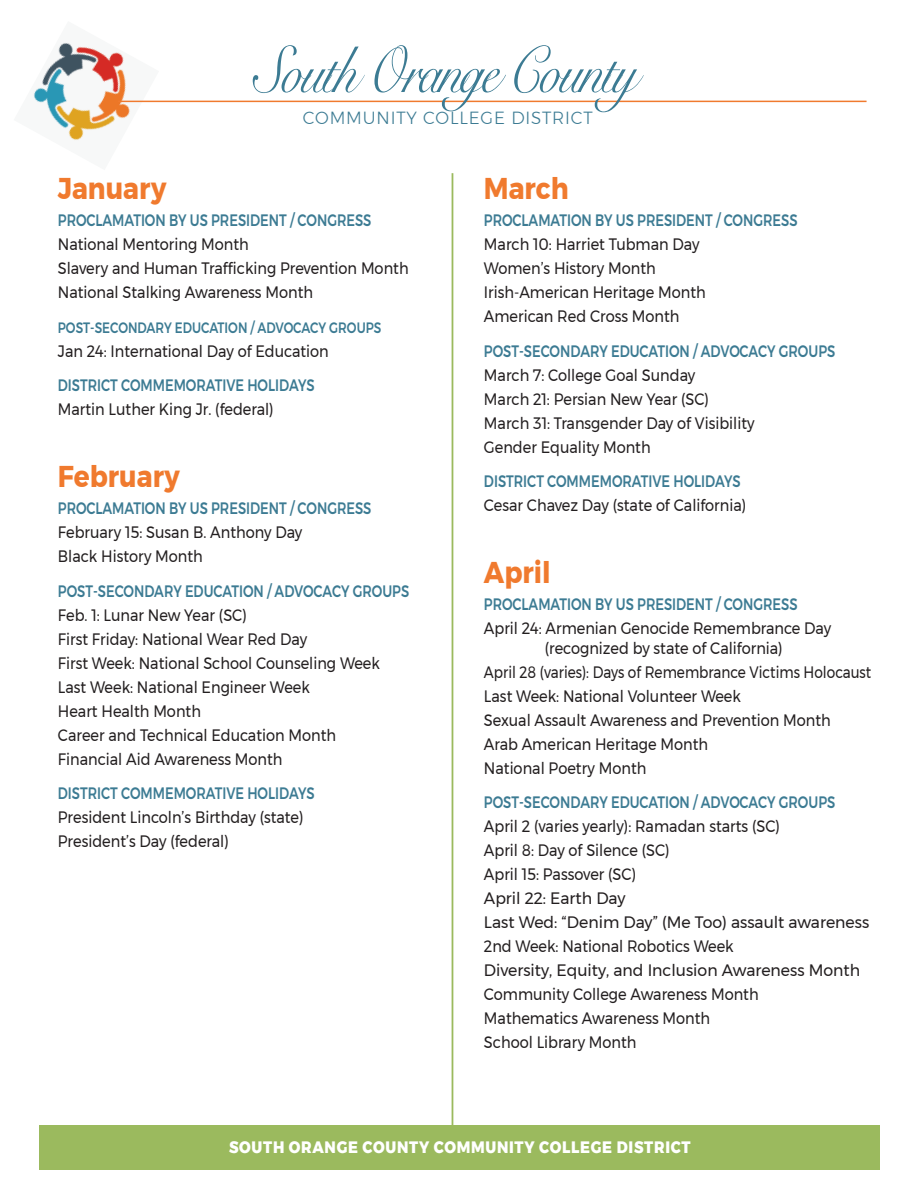
<style>
.page{position:relative;width:918px;height:1188px;background:#fff}
.page>*{position:absolute;margin:0;border:0;box-sizing:border-box;transform-origin:0 0}
.t1{font:65.85px "Snell Roundhand";letter-spacing:-.055em;color:#3c7b93;scale:.81 1}
.t2{font:700 30px "Montserrat";color:#f07a2e;scale:.88 1}
.t3{font:300 17.55px "Montserrat";letter-spacing:.05em;color:#3c7b93;scale:.96 1}
.t4{font:16.5px/24px "Montserrat";color:#231f20;scale:.88 1}
.t5{font:500 16.5px "Montserrat";color:#3c7b93;scale:.79 1}
.t6{font:16.5px/24px "Montserrat";color:#231f20;scale:.83 1}
.t7{font:800 16.5px "Montserrat";letter-spacing:.05em;color:#fff;scale:.88 1}
.t8{font:500 15px "Montserrat";color:#3c7b93;scale:.8 1}
</style>
<div class="page">
<hr style="left:452px;top:173px;width:1px;height:974px;background:#9bba5e">
<div style="left:39px;top:1125px;width:840px;height:45px;background:#9bba5e"></div>
<img style="left:33px;top:42px;width:126px;height:99px">
<hr style="left:118px;top:101px;width:749px;height:1px;background:#f07a2e">
<h1 class="t1" style="left:254px;top:33px;width:474px">South Orange County</h1>
<p class="t3" style="left:303px;top:104px;width:303px">COMMUNITY COLLEGE DISTRICT</p>
<h2 class="t2" style="left:58px;top:164px;width:125px">January</h2>
<p class="t5" style="left:58px;top:207px;width:398px">PROCLAMATION BY US PRESIDENT / CONGRESS</p>
<p class="t4" style="left:58px;top:232px;width:400px">National Mentoring Month<br>Slavery and Human Trafficking Prevention Month<br>National Stalking Awareness Month</p>
<p class="t8" style="left:58px;top:315px;width:406px">POST-SECONDARY EDUCATION / ADVOCACY GROUPS</p>
<p class="t4" style="left:58px;top:339px;width:309px">Jan 24: International Day of Education</p>
<p class="t5" style="left:58px;top:372px;width:327px">DISTRICT COMMEMORATIVE HOLIDAYS</p>
<p class="t4" style="left:58px;top:397px;width:247px">Martin Luther King Jr. (federal)</p>
<h2 class="t2" style="left:58px;top:452px;width:140px">February</h2>
<p class="t5" style="left:58px;top:495px;width:398px">PROCLAMATION BY US PRESIDENT / CONGRESS</p>
<p class="t4" style="left:58px;top:520px;width:279px">February 15: Susan B. Anthony Day<br>Black History Month</p>
<p class="t5" style="left:58px;top:578px;width:446px">POST-SECONDARY EDUCATION / ADVOCACY GROUPS</p>
<p class="t4" style="left:58px;top:603px;width:368px">Feb. 1: Lunar New Year (SC)<br>First Friday: National Wear Red Day<br>First Week: National School Counseling Week<br>Last Week: National Engineer Week<br>Heart Health Month<br>Career and Technical Education Month<br>Financial Aid Awareness Month</p>
<p class="t5" style="left:58px;top:780px;width:327px">DISTRICT COMMEMORATIVE HOLIDAYS</p>
<p class="t4" style="left:58px;top:805px;width:281px">President Lincoln’s Birthday (state)<br>President’s Day (federal)</p>
<h2 class="t2" style="left:484px;top:164px;width:98px">March</h2>
<p class="t5" style="left:484px;top:207px;width:398px">PROCLAMATION BY US PRESIDENT / CONGRESS</p>
<p class="t4" style="left:484px;top:232px;width:254px">March 10: Harriet Tubman Day<br>Women’s History Month<br>Irish-American Heritage Month<br>American Red Cross Month</p>
<p class="t5" style="left:484px;top:338px;width:446px">POST-SECONDARY EDUCATION / ADVOCACY GROUPS</p>
<p class="t4" style="left:484px;top:363px;width:309px">March 7: College Goal Sunday<br>March 21: Persian New Year (SC)<br>March 31: Transgender Day of Visibility<br>Gender Equality Month</p>
<p class="t5" style="left:484px;top:468px;width:327px">DISTRICT COMMEMORATIVE HOLIDAYS</p>
<p class="t4" style="left:484px;top:493px;width:300px">Cesar Chavez Day (state of California)</p>
<h2 class="t2" style="left:484px;top:548px;width:77px">April</h2>
<p class="t5" style="left:484px;top:591px;width:398px">PROCLAMATION BY US PRESIDENT / CONGRESS</p>
<p class="t4" style="left:545px;top:618px;width:327px;line-height:19.5px;text-indent:-61px">April 24: Armenian Genocide Remembrance Day (recognized by state of California)</p>
<p class="t6" style="left:484px;top:660px;width:468px">April 28 (varies): Days of Remembrance Victims Holocaust Last Week: National Volunteer Week<br>Sexual Assault Awareness and Prevention Month<br>Arab American Heritage Month<br>National Poetry Month</p>
<p class="t5" style="left:484px;top:789px;width:446px">POST-SECONDARY EDUCATION / ADVOCACY GROUPS</p>
<p class="t4" style="left:484px;top:814px;width:439px">April 2 (varies yearly): Ramadan starts (SC)<br>April 8: Day of Silence (SC)<br>April 15: Passover (SC)<br>April 22: Earth Day<br>Last Wed: “Denim Day” (Me Too) assault awareness 2nd Week: National Robotics Week<br>Diversity, Equity, and Inclusion Awareness Month Community College Awareness Month<br>Mathematics Awareness Month<br>School Library Month</p>
<p class="t7" style="left:229px;top:1134px;width:526px">SOUTH ORANGE COUNTY COMMUNITY COLLEGE DISTRICT</p>
</div>
